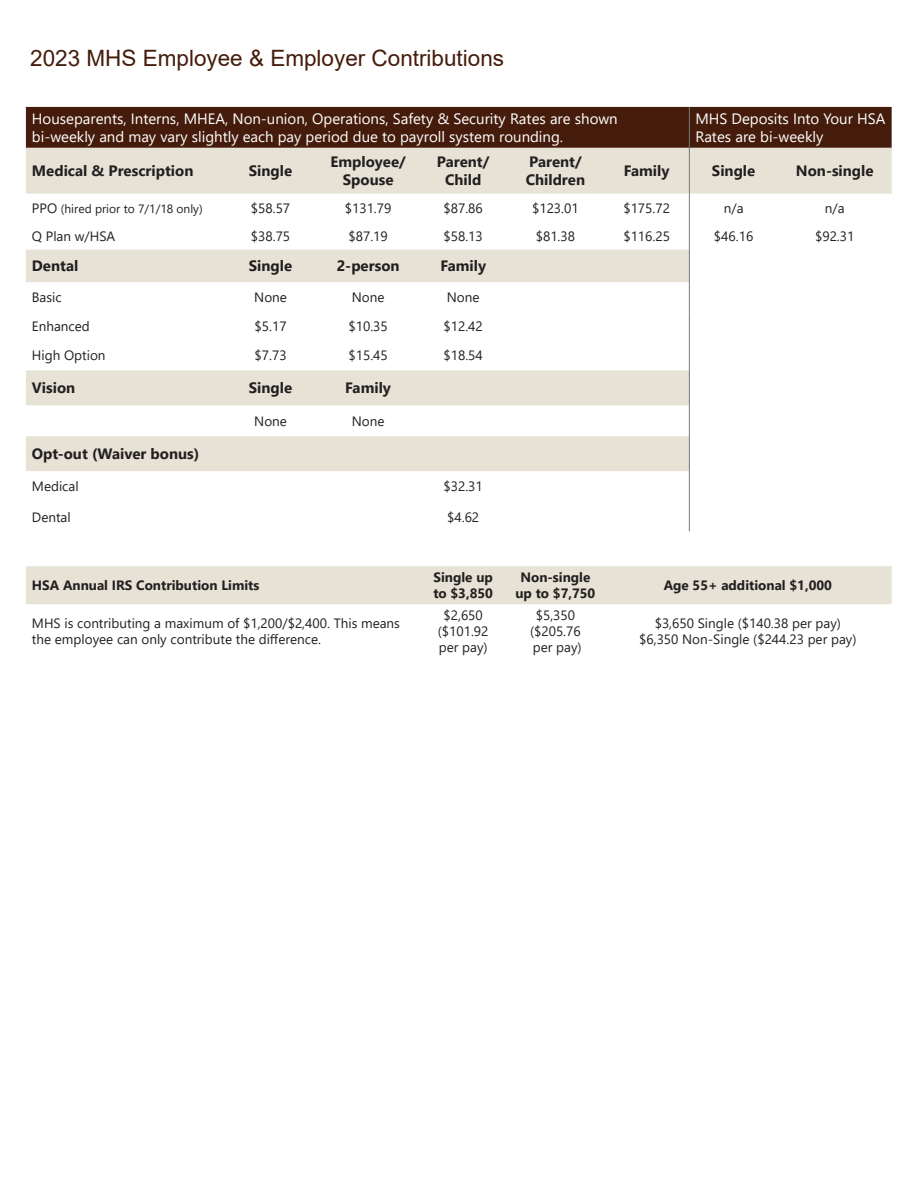
<style>
.page{position:relative;width:918px;height:1188px;background:#fff}
.page>*{position:absolute;margin:0;border:0;box-sizing:border-box;transform-origin:0 0}
.t1{font:22.5px "Arial";color:#451c0c}
.t2{font:15px "Segoe UI";color:#fff}
.t3{font:700 15px/18px "Segoe UI";color:#231f20;text-align:center}
.t4{font:13.5px/16.2px "Segoe UI";color:#231f20;text-align:center}
.t5{font:700 13.5px/16.2px "Segoe UI";color:#231f20}
.t6{font:12px "Segoe UI";color:#231f20}
.s1{font-size:13.5px}
</style>
<div class="page">
<div style="left:26px;top:107px;width:866px;height:41px;background:#451c0c"></div>
<svg style="left:26px;top:148px;width:866px;height:456px"></svg>
<hr style="left:689px;top:107px;width:1px;height:41px;background:#76787b">
<hr style="left:689px;top:148px;width:1px;height:46px;background:#76787b">
<svg style="left:689px;top:194px;width:1px;height:56px"></svg>
<hr style="left:689px;top:250px;width:1px;height:32px;background:#76787b">
<hr style="left:689px;top:282px;width:1px;height:30px;background:#76787b">
<svg style="left:689px;top:312px;width:1px;height:27px"></svg>
<hr style="left:689px;top:339px;width:1px;height:31px;background:#76787b">
<hr style="left:689px;top:370px;width:1px;height:35px;background:#76787b">
<hr style="left:689px;top:405px;width:1px;height:31px;background:#76787b">
<hr style="left:689px;top:436px;width:1px;height:35px;background:#76787b">
<hr style="left:689px;top:471px;width:1px;height:31px;background:#76787b">
<svg style="left:689px;top:502px;width:1px;height:29px"></svg>
<p class="t1" style="left:30px;top:43px;width:475px">2023 MHS Employee &amp; Employer Contributions</p>
<p class="t2" style="left:32px;top:104px;width:587px">Houseparents, Interns, MHEA, Non-union, Operations, Safety &amp; Security Rates are shown</p>
<p class="t2" style="left:32px;top:122px;width:533px">bi-weekly and may vary slightly each pay period due to payroll system rounding.</p>
<p class="t2" style="left:695px;top:104px;width:192px">MHS Deposits Into Your HSA</p>
<p class="t2" style="left:695px;top:122px;width:130px">Rates are bi-weekly</p>
<p class="t3" style="left:32px;top:161px;width:163px">Medical &amp; Prescription</p>
<p class="t3" style="left:249px;top:161px;width:45px">Single</p>
<p class="t3" style="left:331px;top:152px;width:77px">Employee/<br>Spouse</p>
<p class="t3" style="left:437px;top:152px;width:54px">Parent/<br>Child</p>
<p class="t3" style="left:526px;top:152px;width:61px;text-align:left">Parent/<br>Children</p>
<p class="t3" style="left:624px;top:161px;width:47px">Family</p>
<p class="t3" style="left:712px;top:161px;width:45px">Single</p>
<p class="t3" style="left:796px;top:161px;width:79px">Non-single</p>
<p class="t6" style="left:32px;top:197px;width:172px"><span class="s1">PPO</span> (hired prior to 7/1/18 only)</p>
<p class="t4" style="left:251px;top:199px;width:41px">$58.57</p>
<p class="t4" style="left:345px;top:199px;width:48px">$131.79</p>
<p class="t4" style="left:444px;top:199px;width:41px">$87.86</p>
<p class="t4" style="left:532px;top:199px;width:48px">$123.01</p>
<p class="t4" style="left:623px;top:199px;width:48px">$175.72</p>
<p class="t4" style="left:724px;top:199px;width:21px">n/a</p>
<p class="t4" style="left:825px;top:199px;width:21px">n/a</p>
<p class="t4" style="left:32px;top:227px;width:85px">Q Plan w/HSA</p>
<p class="t4" style="left:251px;top:227px;width:41px">$38.75</p>
<p class="t4" style="left:349px;top:227px;width:41px">$87.19</p>
<p class="t4" style="left:444px;top:227px;width:41px">$58.13</p>
<p class="t4" style="left:536px;top:227px;width:41px">$81.38</p>
<p class="t4" style="left:623px;top:227px;width:48px">$116.25</p>
<p class="t4" style="left:714px;top:227px;width:41px">$46.16</p>
<p class="t4" style="left:815px;top:227px;width:41px">$92.31</p>
<p class="t3" style="left:32px;top:256px;width:48px">Dental</p>
<p class="t3" style="left:249px;top:256px;width:45px">Single</p>
<p class="t3" style="left:337px;top:256px;width:65px">2-person</p>
<p class="t3" style="left:440px;top:256px;width:47px">Family</p>
<p class="t4" style="left:32px;top:288px;width:31px">Basic</p>
<p class="t4" style="left:254px;top:288px;width:34px">None</p>
<p class="t4" style="left:352px;top:288px;width:34px">None</p>
<p class="t4" style="left:447px;top:288px;width:34px">None</p>
<p class="t4" style="left:32px;top:317px;width:59px">Enhanced</p>
<p class="t4" style="left:255px;top:317px;width:34px">$5.17</p>
<p class="t4" style="left:349px;top:317px;width:41px">$10.35</p>
<p class="t4" style="left:444px;top:317px;width:41px">$12.42</p>
<p class="t4" style="left:32px;top:346px;width:75px">High Option</p>
<p class="t4" style="left:255px;top:346px;width:34px">$7.73</p>
<p class="t4" style="left:349px;top:346px;width:41px">$15.45</p>
<p class="t4" style="left:444px;top:346px;width:41px">$18.54</p>
<p class="t3" style="left:32px;top:378px;width:45px">Vision</p>
<p class="t3" style="left:249px;top:378px;width:45px">Single</p>
<p class="t3" style="left:345px;top:378px;width:47px">Family</p>
<p class="t4" style="left:254px;top:412px;width:34px">None</p>
<p class="t4" style="left:352px;top:412px;width:34px">None</p>
<p class="t3" style="left:32px;top:444px;width:169px">Opt-out (Waiver bonus)</p>
<p class="t4" style="left:32px;top:477px;width:48px">Medical</p>
<p class="t4" style="left:444px;top:477px;width:41px">$32.31</p>
<p class="t4" style="left:32px;top:507px;width:40px">Dental</p>
<p class="t4" style="left:447px;top:507px;width:34px">$4.62</p>
<p class="t5" style="left:32px;top:576px;width:229px">HSA Annual IRS Contribution Limits</p>
<p class="t5" style="left:433px;top:568px;width:61px">Single up to $3,850</p>
<p class="t5" style="left:515px;top:568px;width:81px;text-align:center">Non-single up to $7,750</p>
<p class="t5" style="left:664px;top:576px;width:170px">Age 55+ additional $1,000</p>
<p class="t4" style="left:32px;top:614px;width:370px;text-align:left">MHS is contributing a maximum of $1,200/$2,400. This means the employee can only contribute the difference.</p>
<p class="t4" style="left:438px;top:606px;width:52px">$2,650 ($101.92</p>
<p class="t4" style="left:530px;top:606px;width:52px">$5,350 ($205.76</p>
<p class="t4" style="left:533px;top:638px;width:50px">per pay)</p>
<p class="t4" style="left:655px;top:614px;width:188px">$3,650 Single ($140.38 per pay)</p>
<p class="t4" style="left:639px;top:630px;width:219px">$6,350 Non-Single ($244.23 per pay)</p>
<p class="t4" style="left:439px;top:638px;width:50px">per pay)</p>
</div>
